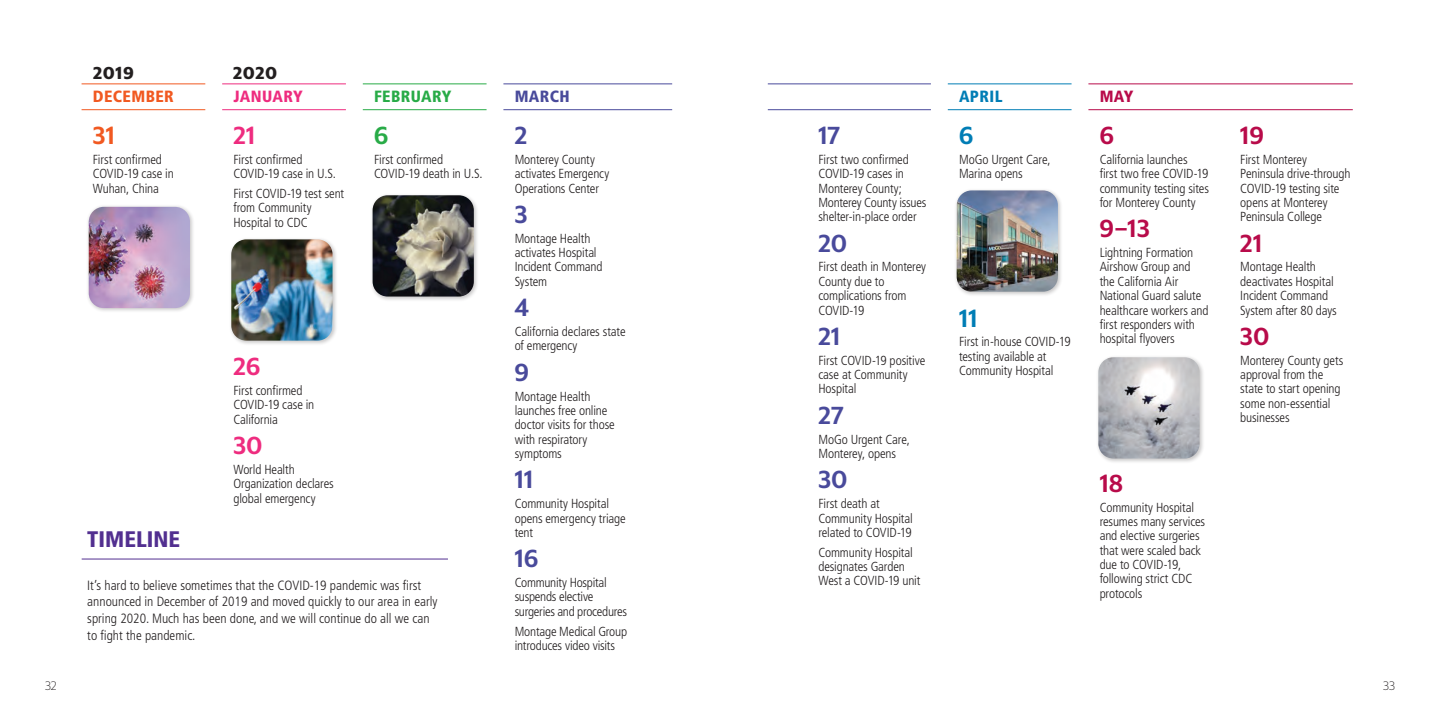
<style>
.page{position:relative;width:1440px;height:720px;background:#fff}
.page>*{position:absolute;margin:0;border:0;box-sizing:border-box;transform-origin:0 0}
.Timeline_Date{font:500 25px "Sanomat Sans";letter-spacing:.02em;color:#494a9b}
.Timeline_Date-2{font:500 25px "Sanomat Sans";letter-spacing:.02em;color:#b80b4a}
.Timeline_Date-3{font:500 25px "Sanomat Sans";color:#ee2c7f}
.Timeline_Date-4{font:500 25px "Sanomat Sans";color:#007db5}
.Timeline_Date-5{font:500 25px "Sanomat Sans";color:#f15921}
.Timeline_Date-6{font:500 25px "Sanomat Sans";color:#28ab47}
.Header_2_purple{font:900 condensed 22.5px "Frutiger LT Std";color:#522f90}
.Timeline_Year{font:700 17.5px "Sanomat Sans";letter-spacing:.06em;color:#231f20}
.Timeline_MONTH{font:900 condensed 16.25px "Frutiger LT Std";letter-spacing:.025em;color:#f15921}
.Timeline_MONTH-2{font:900 condensed 16.25px "Frutiger LT Std";letter-spacing:.025em;color:#28ab47}
.Timeline_MONTH-3{font:900 condensed 16.25px "Frutiger LT Std";letter-spacing:.015em;color:#ee2c7f}
.Timeline_MONTH-4{font:900 condensed 16.25px "Frutiger LT Std";letter-spacing:.025em;color:#494a9b}
.Timeline_MONTH-5{font:900 condensed 16.25px "Frutiger LT Std";letter-spacing:.025em;color:#007db5}
.Timeline_MONTH-6{font:900 condensed 16.25px "Frutiger LT Std";color:#b80b4a}
.Body{font:300 condensed 13.5px/16.9px "Frutiger LT Std";color:#231f20}
.Timeline_event{font:300 condensed 13.12px/14.4px "Frutiger LT Std";letter-spacing:-.01em;color:#231f20}
.t1{font:200 12.5px "Sanomat Sans";color:#231f20}
</style>
<div class="page">
<hr style="left:82px;top:84px;width:123px;height:1px;background:#f15921">
<hr style="left:82px;top:109px;width:123px;height:1px;background:#f15921">
<hr style="left:222px;top:84px;width:124px;height:1px;background:#ee2c7f">
<hr style="left:222px;top:109px;width:124px;height:1px;background:#ee2c7f">
<hr style="left:363px;top:84px;width:124px;height:1px;background:#28ab47">
<hr style="left:363px;top:109px;width:124px;height:1px;background:#28ab47">
<hr style="left:503px;top:84px;width:169px;height:1px;background:#494a9b">
<hr style="left:503px;top:109px;width:169px;height:1px;background:#494a9b">
<hr style="left:768px;top:84px;width:163px;height:1px;background:#494a9b">
<hr style="left:768px;top:109px;width:163px;height:1px;background:#494a9b">
<hr style="left:948px;top:84px;width:124px;height:1px;background:#007db5">
<hr style="left:948px;top:109px;width:124px;height:1px;background:#007db5">
<hr style="left:1088px;top:84px;width:265px;height:1px;background:#b80b4a">
<hr style="left:1088px;top:109px;width:265px;height:1px;background:#b80b4a">
<div style="left:86px;top:205px;width:109px;height:108px;background:#231f20;opacity:.25"></div>
<img style="left:89px;top:207px;width:101px;height:101px">
<div style="left:229px;top:237px;width:108px;height:109px;background:#231f20;opacity:.25"></div>
<img style="left:231px;top:239px;width:102px;height:102px">
<div style="left:370px;top:193px;width:109px;height:108px;background:#231f20;opacity:.25"></div>
<img style="left:373px;top:195px;width:101px;height:102px">
<div style="left:954px;top:188px;width:109px;height:109px;background:#231f20;opacity:.25"></div>
<img style="left:957px;top:190px;width:101px;height:102px">
<div style="left:1096px;top:355px;width:109px;height:108px;background:#231f20;opacity:.25"></div>
<img style="left:1098px;top:357px;width:102px;height:102px">
<hr style="left:82px;top:559px;width:366px;height:1px;background:#522f90">
<p class="Timeline_Year" style="left:93px;top:59px;width:42px">2019</p>
<p class="Timeline_Year" style="left:233px;top:59px;width:45px">2020</p>
<p class="Timeline_MONTH" style="left:93px;top:87px;width:83px">DECEMBER</p>
<p class="Timeline_Date-5" style="left:93px;top:116px;width:23px">31</p>
<p class="Timeline_event" style="left:93px;top:152px;width:82px">First confirmed<br>COVID-19 case in<br>Wuhan, China</p>
<p class="Timeline_MONTH-3" style="left:233px;top:87px;width:71px">JANUARY</p>
<p class="Timeline_Date-3" style="left:233px;top:116px;width:23px">21</p>
<p class="Timeline_event" style="left:233px;top:152px;width:104px">First confirmed<br>COVID-19 case in U.S.</p>
<p class="Timeline_event" style="left:233px;top:186px;width:112px">First COVID-19 test sent from Community<br>Hospital to CDC</p>
<p class="Timeline_MONTH-2" style="left:374px;top:87px;width:79px">FEBRUARY</p>
<p class="Timeline_Date-6" style="left:374px;top:116px;width:16px">6</p>
<p class="Timeline_event" style="left:374px;top:152px;width:110px">First confirmed<br>COVID-19 death in U.S.</p>
<p class="Timeline_Date-3" style="left:233px;top:347px;width:28px">26</p>
<p class="Timeline_event" style="left:233px;top:383px;width:82px">First confirmed<br>COVID-19 case in<br>California</p>
<p class="Timeline_Date-3" style="left:233px;top:426px;width:30px">30</p>
<p class="Timeline_event" style="left:233px;top:462px;width:102px">World Health<br>Organization declares global emergency</p>
<p class="Header_2_purple" style="left:87px;top:526px;width:94px">TIMELINE</p>
<p class="Body" style="left:87px;top:577px;width:352px">It’s hard to believe sometimes that the COVID-19 pandemic was first announced in December of 2019 and moved quickly to our area in early spring 2020. Much has been done, and we will continue do all we can to fight the pandemic.</p>
<p class="Timeline_MONTH-4" style="left:515px;top:87px;width:57px">MARCH</p>
<p class="Timeline_Date" style="left:515px;top:116px;width:14px">2</p>
<p class="Timeline_event" style="left:515px;top:152px;width:96px">Monterey County activates Emergency<br>Operations Center</p>
<p class="Timeline_Date" style="left:515px;top:195px;width:14px">3</p>
<p class="Timeline_event" style="left:515px;top:231px;width:89px">Montage Health activates Hospital<br>Incident Command<br>System</p>
<p class="Timeline_Date" style="left:515px;top:288px;width:15px">4</p>
<p class="Timeline_event" style="left:515px;top:324px;width:112px">California declares state of emergency</p>
<p class="Timeline_Date" style="left:515px;top:353px;width:16px">9</p>
<p class="Timeline_event" style="left:515px;top:389px;width:102px">Montage Health launches free online doctor visits for those with respiratory symptoms</p>
<p class="Timeline_Date" style="left:515px;top:460px;width:20px">11</p>
<p class="Timeline_event" style="left:515px;top:497px;width:113px">Community Hospital opens emergency triage tent</p>
<p class="Timeline_Date" style="left:515px;top:539px;width:25px">16</p>
<p class="Timeline_event" style="left:515px;top:576px;width:114px">Community Hospital suspends elective surgeries and procedures</p>
<p class="Timeline_event" style="left:515px;top:624px;width:114px">Montage Medical Group introduces video visits</p>
<p class="Timeline_Date" style="left:818px;top:116px;width:23px">17</p>
<p class="Timeline_event" style="left:818px;top:152px;width:109px">First two confirmed<br>COVID-19 cases in<br>Monterey County;<br>Monterey County issues shelter-in-place order</p>
<p class="Timeline_Date" style="left:818px;top:224px;width:30px">20</p>
<p class="Timeline_event" style="left:818px;top:260px;width:109px">First death in Monterey<br>County due to complications from<br>COVID-19</p>
<p class="Timeline_Date" style="left:818px;top:317px;width:23px">21</p>
<p class="Timeline_event" style="left:818px;top:353px;width:108px">First COVID-19 positive case at Community<br>Hospital</p>
<p class="Timeline_Date" style="left:818px;top:396px;width:26px">27</p>
<p class="Timeline_event" style="left:818px;top:432px;width:93px">MoGo Urgent Care,<br>Monterey, opens</p>
<p class="Timeline_Date" style="left:818px;top:460px;width:30px">30</p>
<p class="Timeline_event" style="left:818px;top:497px;width:96px">First death at<br>Community Hospital related to COVID-19</p>
<p class="Timeline_event" style="left:818px;top:545px;width:104px">Community Hospital designates Garden<br>West a COVID-19 unit</p>
<p class="Timeline_MONTH-5" style="left:959px;top:87px;width:45px">APRIL</p>
<p class="Timeline_Date-4" style="left:959px;top:116px;width:16px">6</p>
<p class="Timeline_event" style="left:959px;top:152px;width:93px">MoGo Urgent Care,<br>Marina opens</p>
<p class="Timeline_Date-4" style="left:959px;top:299px;width:20px">11</p>
<p class="Timeline_event" style="left:959px;top:335px;width:113px">First in-house COVID-19 testing available at<br>Community Hospital</p>
<p class="Timeline_MONTH-6" style="left:1100px;top:87px;width:35px">MAY</p>
<p class="Timeline_Date-2" style="left:1100px;top:116px;width:16px">6</p>
<p class="Timeline_event" style="left:1100px;top:152px;width:111px">California launches<br>first two free COVID-19 community testing sites for Monterey County</p>
<p class="Timeline_Date-2" style="left:1100px;top:209px;width:51px">9–13</p>
<p class="Timeline_event" style="left:1100px;top:246px;width:110px">Lightning Formation<br>Airshow Group and the California Air<br>National Guard salute healthcare workers and first responders with hospital flyovers</p>
<p class="Timeline_Date-2" style="left:1100px;top:464px;width:25px">18</p>
<p class="Timeline_event" style="left:1100px;top:500px;width:107px">Community Hospital resumes many services and elective surgeries that were scaled back due to COVID-19, following strict CDC protocols</p>
<p class="Timeline_Date-2" style="left:1240px;top:116px;width:25px">19</p>
<p class="Timeline_event" style="left:1240px;top:152px;width:112px">First Monterey<br>Peninsula drive-through<br>COVID-19 testing site opens at Monterey<br>Peninsula College</p>
<p class="Timeline_Date-2" style="left:1240px;top:224px;width:23px">21</p>
<p class="Timeline_event" style="left:1240px;top:260px;width:98px">Montage Health deactivates Hospital<br>Incident Command<br>System after 80 days</p>
<p class="Timeline_Date-2" style="left:1240px;top:317px;width:30px">30</p>
<p class="Timeline_event" style="left:1240px;top:353px;width:105px">Monterey County gets approval from the state to start opening some non-essential businesses</p>
<p class="t1" style="left:45px;top:677px;width:13px">32</p>
<p class="t1" style="left:1383px;top:677px;width:13px">33</p>
</div>
